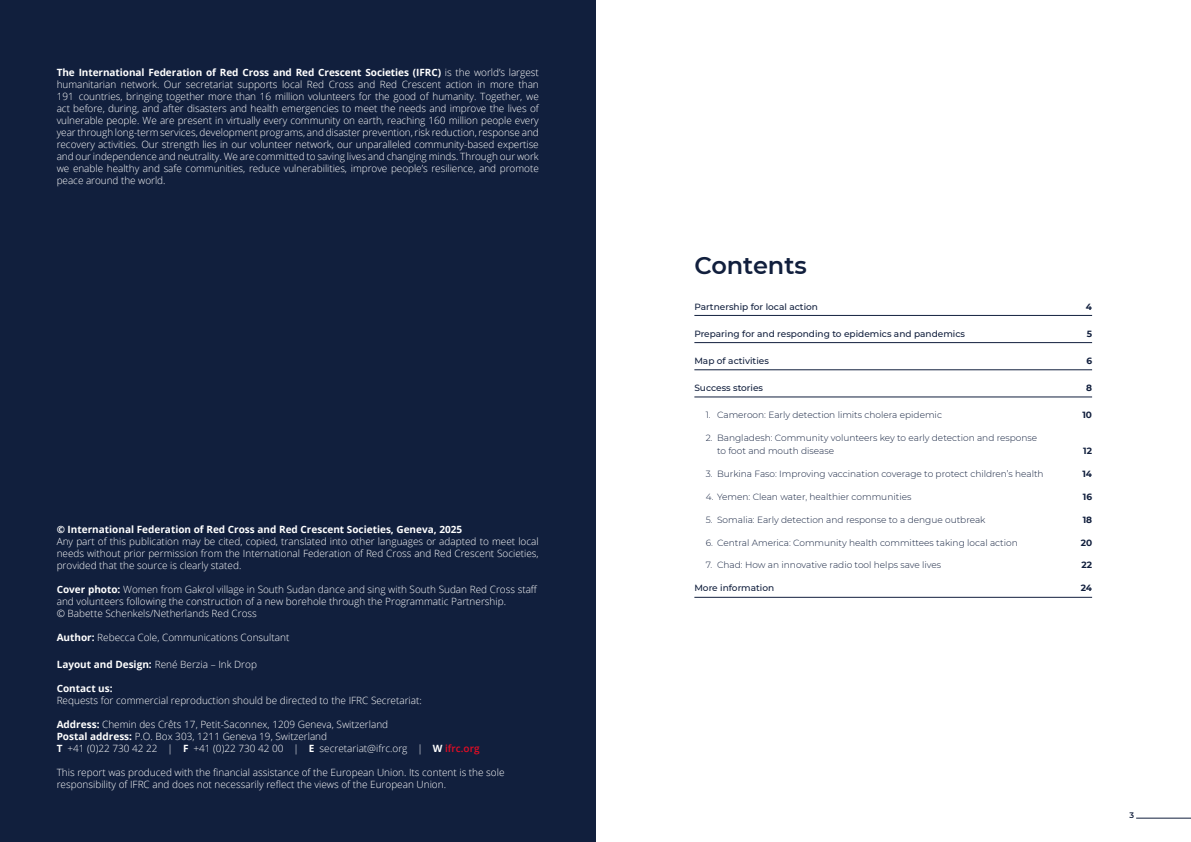
<style>
.page{position:relative;width:1191px;height:842px;background:#fff}
.page>*{position:absolute;margin:0;border:0;box-sizing:border-box;transform-origin:0 0}
.t1{font:600 24px "Montserrat";color:#111f3d}
.t2{font:300 10px/12px "Open Sans";color:#fff}
.t3{font:700 10px "Open Sans";color:#fff}
.t4{font:300 9px/13px "Montserrat";color:#111f3d}
.t5{font:500 9px "Montserrat";color:#111f3d}
.t6{font:700 9px "Montserrat";color:#111f3d}
.t7{font:600 8px "Montserrat";color:#111f3d}
.s1{font-weight:700}
.s2{font-weight:600;color:#e40c24}
</style>
<div class="page">
<hr style="left:1136px;top:818px;width:55px;height:1px;background:#111f3d">
<div style="left:0;top:0;width:595px;height:842px;background:#111f3d"></div>
<hr style="left:694px;top:315px;width:398px;height:1px;background:#111f3d">
<hr style="left:694px;top:342px;width:398px;height:1px;background:#111f3d">
<hr style="left:694px;top:369px;width:398px;height:1px;background:#111f3d">
<hr style="left:694px;top:397px;width:398px;height:1px;background:#111f3d">
<hr style="left:694px;top:597px;width:398px;height:1px;background:#111f3d">
<p class="t2" style="left:57px;top:66px;width:483px;text-align:justify"><span class="s1">The International Federation of Red Cross and Red Crescent Societies (IFRC)</span> is the world’s largest humanitarian network. Our secretariat supports local Red Cross and Red Crescent action in more than 191 countries, bringing together more than 16 million volunteers for the good of humanity. Together, we act before, during, and after disasters and health emergencies to meet the needs and improve the lives of vulnerable people. We are present in virtually every community on earth, reaching 160 million people every year through long-term services, development programs, and disaster prevention, risk reduction, response and recovery activities. Our strength lies in our volunteer network, our unparalleled community-based expertise and our independence and neutrality. We are committed to saving lives and changing minds. Through our work we enable healthy and safe communities, reduce vulnerabilities, improve people’s resilience, and promote peace around the world.</p>
<p class="t3" style="left:57px;top:523px;width:407px">© International Federation of Red Cross and Red Crescent Societies, Geneva, 2025</p>
<p class="t2" style="left:57px;top:535px;width:483px;text-align:justify">Any part of this publication may be cited, copied, translated into other languages or adapted to meet local needs without prior permission from the International Federation of Red Cross and Red Crescent Societies, provided that the source is clearly stated.</p>
<p class="t2" style="left:57px;top:583px;width:482px"><span class="s1">Cover photo:</span> Women from Gakrol village in South Sudan dance and sing with South Sudan Red Cross staff and volunteers following the construction of a new borehole through the Programmatic Partnership.<br>© Babette Schenkels/Netherlands Red Cross</p>
<p class="t2" style="left:57px;top:631px;width:234px"><span class="s1">Author:</span> Rebecca Cole, Communications Consultant</p>
<p class="t2" style="left:57px;top:658px;width:202px"><span class="s1">Layout and Design:</span> René Berzia – Ink Drop</p>
<p class="t3" style="left:57px;top:681px;width:57px">Contact us:</p>
<p class="t2" style="left:57px;top:694px;width:367px">Requests for commercial reproduction should be directed to the IFRC Secretariat:</p>
<p class="t2" style="left:57px;top:718px;width:424px"><span class="s1">Address:</span> Chemin des Crêts 17, Petit-Saconnex, 1209 Geneva, Switzerland<br><span class="s1">Postal address:</span> P.O. Box 303, 1211 Geneva 19, Switzerland<br><span class="s1">T</span> +41 (0)22 730 42 22 | <span class="s1">F</span> +41 (0)22 730 42 00 | <span class="s1">E</span> secretariat@ifrc.org | <span class="s1">W</span> <span class="s2">ifrc.org</span></p>
<p class="t2" style="left:57px;top:766px;width:449px">This report was produced with the financial assistance of the European Union. Its content is the sole responsibility of IFRC and does not necessarily reflect the views of the European Union.</p>
<h1 class="t1" style="left:694px;top:248px;width:114px">Contents</h1>
<p class="t5" style="left:694px;top:300px;width:125px">Partnership for local action</p>
<p class="t6" style="left:1085px;top:300px;width:8px">4</p>
<p class="t5" style="left:694px;top:327px;width:272px">Preparing for and responding to epidemics and pandemics</p>
<p class="t6" style="left:1086px;top:327px;width:7px">5</p>
<p class="t5" style="left:694px;top:354px;width:76px">Map of activities</p>
<p class="t6" style="left:1086px;top:354px;width:7px">6</p>
<p class="t5" style="left:694px;top:382px;width:70px">Success stories</p>
<p class="t6" style="left:1086px;top:381px;width:7px">8</p>
<p class="t4" style="left:705px;top:408px;width:238px">1. Cameroon: Early detection limits cholera epidemic</p>
<p class="t6" style="left:1082px;top:408px;width:11px">10</p>
<p class="t4" style="left:717px;top:431px;width:322px;text-indent:-11px">2. Bangladesh: Community volunteers key to early detection and response to foot and mouth disease</p>
<p class="t6" style="left:1083px;top:444px;width:10px">12</p>
<p class="t4" style="left:705px;top:467px;width:339px">3. Burkina Faso: Improving vaccination coverage to protect children’s health</p>
<p class="t6" style="left:1082px;top:467px;width:11px">14</p>
<p class="t4" style="left:706px;top:490px;width:207px">4. Yemen: Clean water, healthier communities</p>
<p class="t6" style="left:1082px;top:490px;width:11px">16</p>
<p class="t4" style="left:706px;top:513px;width:281px">5. Somalia: Early detection and response to a dengue outbreak</p>
<p class="t6" style="left:1082px;top:513px;width:11px">18</p>
<p class="t4" style="left:706px;top:536px;width:313px">6. Central America: Community health committees taking local action</p>
<p class="t6" style="left:1080px;top:536px;width:13px">20</p>
<p class="t4" style="left:706px;top:558px;width:237px">7. Chad: How an innovative radio tool helps save lives</p>
<p class="t6" style="left:1081px;top:559px;width:12px">22</p>
<p class="t5" style="left:694px;top:582px;width:81px">More information</p>
<p class="t6" style="left:1080px;top:582px;width:13px">24</p>
<p class="t7" style="left:1129px;top:810px;width:6px">3</p>
</div>
